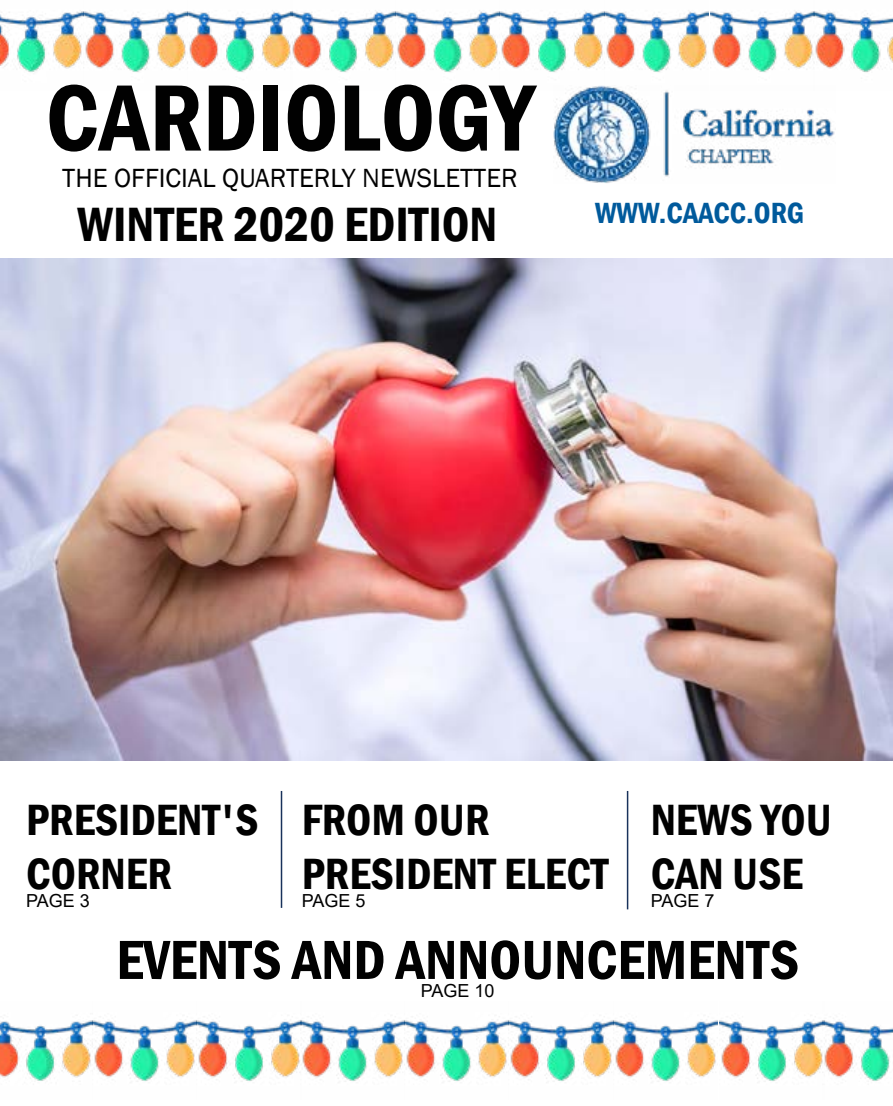
<style>
.page{position:relative;width:893px;height:1106px;background:#fff}
.page>*{position:absolute;margin:0;border:0;box-sizing:border-box;transform-origin:0 0}
.t1{font:600 condensed 97.5px "Franklin Gothic";color:#010101}
.t2{font:600 condensed 57px "Franklin Gothic";color:#010101}
.t3{font:600 condensed 49.5px "Franklin Gothic";color:#010101}
.t4{font:600 condensed 45px/54px "Franklin Gothic";color:#010101}
.t5{font:600 condensed 30px "Franklin Gothic";color:#005a9c}
.t6{font:27px "Franklin Gothic";color:#010101}
.t7{font:18px "Arial";color:#010101}
</style>
<div class="page">
<img style="left:1px;top:259px;width:891px;height:501px">
<img style="left:0;top:10px;width:708px;height:62px">
<img style="left:711px;top:11px;width:102px;height:61px">
<img style="left:813px;top:11px;width:80px;height:62px">
<img style="left:0;top:1020px;width:718px;height:62px">
<img style="left:720px;top:1020px;width:173px;height:61px">
<hr style="left:281px;top:791px;width:1px;height:116px;background:#18325b">
<hr style="left:627px;top:791px;width:1px;height:118px;background:#18325b">
<img style="left:554px;top:85px;width:281px;height:98px">
<h1 class="t1" style="left:46px;top:53px;width:490px">CARDIOLOGY</h1>
<p class="t6" style="left:62px;top:161px;width:457px">THE OFFICIAL QUARTERLY NEWSLETTER</p>
<p class="t3" style="left:78px;top:191px;width:421px">WINTER 2020 EDITION</p>
<p class="t5" style="left:595px;top:192px;width:211px">WWW.CAACC.ORG</p>
<p class="t4" style="left:26px;top:792px;width:234px">PRESIDENT'S<br>CORNER</p>
<p class="t7" style="left:26px;top:888px;width:65px">PAGE 3</p>
<p class="t4" style="left:651px;top:792px;width:183px">NEWS YOU<br>CAN USE</p>
<p class="t7" style="left:651px;top:888px;width:65px">PAGE 7</p>
<p class="t2" style="left:116px;top:921px;width:684px">EVENTS AND ANNOUNCEMENTS</p>
<p class="t7" style="left:421px;top:978px;width:75px">PAGE 10</p>
<p class="t4" style="left:302px;top:792px;width:308px">FROM OUR<br>PRESIDENT ELECT</p>
<p class="t7" style="left:302px;top:888px;width:65px">PAGE 5</p>
</div>
